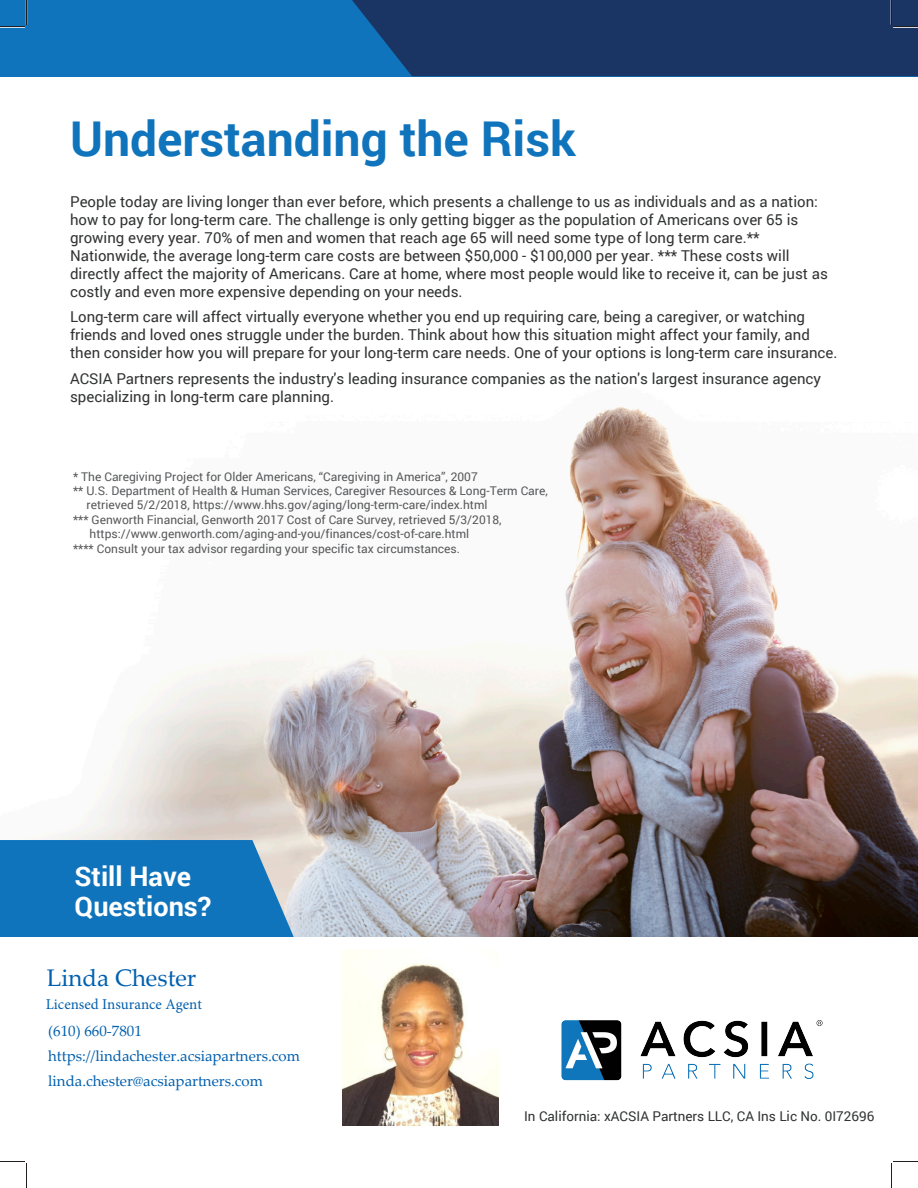
<style>
.page{position:relative;width:918px;height:1188px;background:#fff}
.page>*{position:absolute;margin:0;border:0;box-sizing:border-box;transform-origin:0 0}
.t1{font:700 48px "Roboto";color:#1074bc}
.t2{font:700 27px/30px "Roboto";color:#fff}
.t3{font:24px "Palatino Linotype";color:#005fae}
.t4{font:15px/18px "Roboto";color:#313232}
.t5{font:15px/24.8px "Palatino Linotype";color:#005fae}
.t6{font:15px "Minion Pro";color:#005fae}
.t7{font:13.5px "Roboto";color:#313232}
.t8{font:12px "Roboto";color:#57585a}
</style>
<div class="page">
<img style="left:55px;top:407px;width:863px;height:530px">
<svg style="left:0;top:840px;width:401px;height:97px;background:#4b91c4"></svg>
<div style="left:0;top:0;width:918px;height:76px;background:#1074bc"></div>
<svg style="left:0;top:1161px;width:27px;height:27px"></svg>
<svg style="left:891px;top:1161px;width:27px;height:27px"></svg>
<svg style="left:0;top:0;width:27px;height:28px"></svg>
<div style="left:352px;top:0;width:566px;height:76px;background:#1a3564"></div>
<img style="left:561px;top:1020px;width:262px;height:61px">
<img style="left:343px;top:950px;width:155px;height:176px">
<h1 class="t1" style="left:70px;top:105px;width:507px">Understanding the Risk</h1>
<p class="t4" style="left:70px;top:192px;width:759px">People today are living longer than ever before, which presents a challenge to us as individuals and as a nation: how to pay for long-term care. The challenge is only getting bigger as the population of Americans over 65 is growing every year. 70% of men and women that reach age 65 will need some type of long term care.** Nationwide, the average long-term care costs are between $50,000 - $100,000 per year. *** These costs will directly affect the majority of Americans. Care at home, where most people would like to receive it, can be just as costly and even more expensive depending on your needs.</p>
<p class="t4" style="left:70px;top:307px;width:769px">Long-term care will affect virtually everyone whether you end up requiring care, being a caregiver, or watching friends and loved ones struggle under the burden. Think about how this situation might affect your family, and then consider how you will prepare for your long-term care needs. One of your options is long-term care insurance.</p>
<p class="t4" style="left:70px;top:369px;width:753px">ACSIA Partners represents the industry's leading insurance companies as the nation's largest insurance agency specializing in long-term care planning.</p>
<p class="t8" style="left:73px;top:468px;width:406px">* The Caregiving Project for Older Americans, “Caregiving in America”, 2007</p>
<p class="t8" style="left:73px;top:482px;width:476px">** U.S. Department of Health &amp; Human Services, Caregiver Resources &amp; Long-Term Care,</p>
<p class="t8" style="left:87px;top:497px;width:402px">retrieved 5/2/2018, https://www.hhs.gov/aging/long-term-care/index.html</p>
<p class="t8" style="left:73px;top:511px;width:430px">*** Genworth Financial, Genworth 2017 Cost of Care Survey, retrieved 5/3/2018,</p>
<p class="t8" style="left:90px;top:525px;width:381px">https://www.genworth.com/aging-and-you/finances/cost-of-care.html</p>
<p class="t8" style="left:73px;top:540px;width:389px">**** Consult your tax advisor regarding your specific tax circumstances.</p>
<h2 class="t2" style="left:75px;top:861px;width:138px">Still Have<br>Questions?</h2>
<h3 class="t3" style="left:47px;top:961px;width:151px">Linda Chester</h3>
<p class="t5" style="left:48px;top:1018px;width:253px">(610) 660-7801 https://lindachester.acsiapartners.com linda.chester@acsiapartners.com</p>
<p class="t6" style="left:46px;top:994px;width:158px">Licensed Insurance Agent</p>
<p class="t7" style="left:524px;top:1107px;width:352px">In California: xACSIA Partners LLC, CA Ins Lic No. 0I72696</p>
</div>
